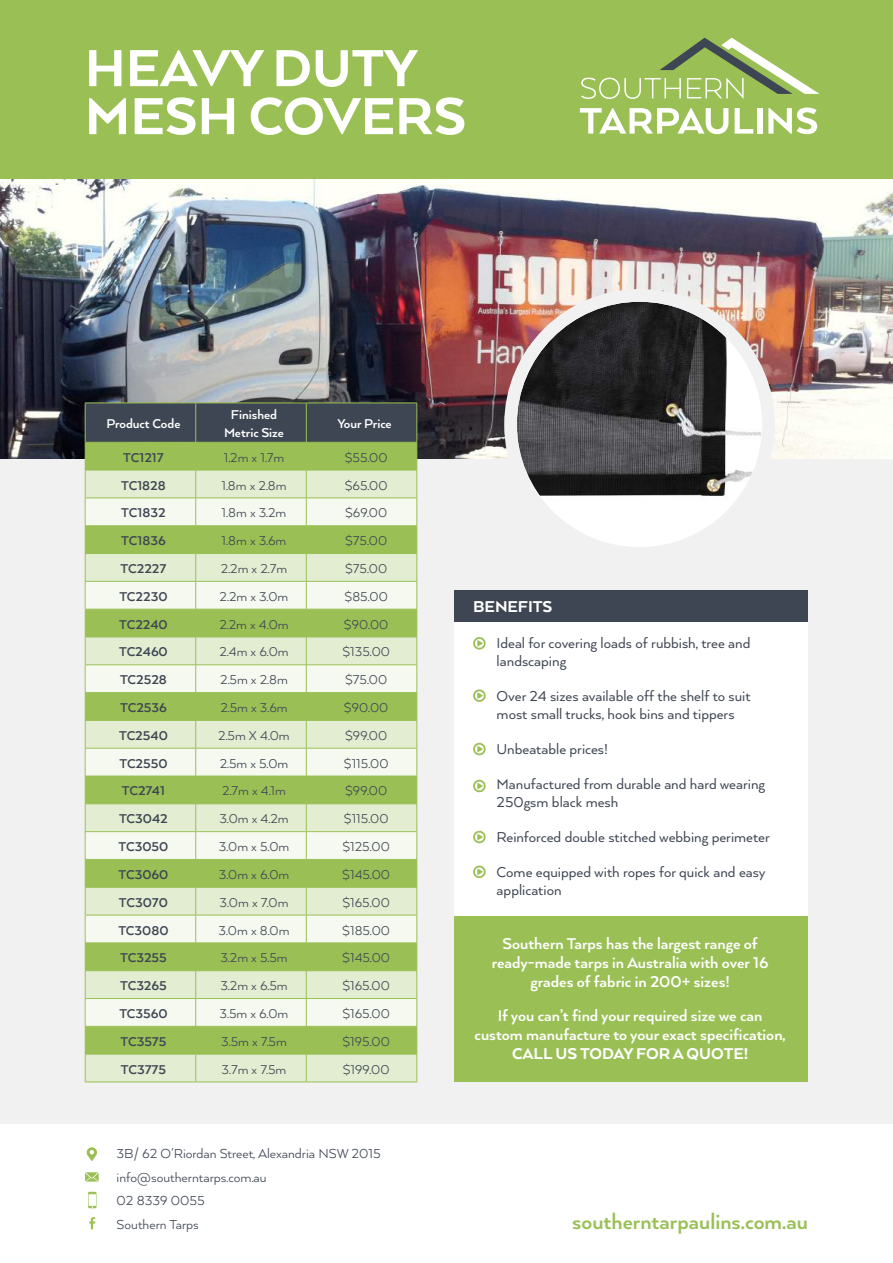
<style>
.page{position:relative;width:893px;height:1263px;background:#fff}
.page>*{position:absolute;margin:0;border:0;box-sizing:border-box;transform-origin:0 0}
.t1{font:800 60px/48px "Arquitecta";color:#fff}
.t2{font:700 24.45px "Arquitecta";color:#9ac055}
.t3{font:800 18.15px "Arquitecta";color:#fff}
.t4{font:700 18px/19px "Arquitecta";color:#fff;text-align:center}
.t5{font:800 18px "Arquitecta";color:#fff}
.t6{font:16.5px/35px "Arquitecta";color:#3f4653}
.t7{font:15px/23.5px "Arquitecta";color:#3f4653}
.t8{font:14.7px "Arquitecta";color:#3f4653}
.t9{font:700 14.7px "Arquitecta";color:#3f4653}
.t10{font:700 14.7px/17.7px "Arquitecta";color:#fff;text-align:center}
</style>
<div class="page">
<div style="left:0;top:258px;width:893px;height:866px;background:#f1f1f2"></div>
<div style="left:0;top:0;width:893px;height:185px;background:#9ac055"></div>
<svg style="left:580px;top:108px;width:148px;height:26px"></svg>
<svg style="left:735px;top:108px;width:18px;height:26px"></svg>
<div style="left:757px;top:108px;width:5px;height:26px;background:#fff"></div>
<svg style="left:768px;top:108px;width:49px;height:26px"></svg>
<svg style="left:581px;top:38px;width:239px;height:61px"></svg>
<img style="left:0;top:180px;width:893px;height:279px">
<svg style="left:88px;top:1192px;width:8px;height:16px"></svg>
<svg style="left:85px;top:1172px;width:14px;height:9px"></svg>
<svg style="left:86px;top:1147px;width:11px;height:14px"></svg>
<svg style="left:89px;top:1217px;width:6px;height:12px"></svg>
<svg style="left:85px;top:403px;width:332px;height:678px"></svg>
<hr style="left:85px;top:1081px;width:111px;height:1px;background:#9ac055">
<hr style="left:196px;top:1081px;width:110px;height:1px;background:#9ac055">
<hr style="left:306px;top:1081px;width:111px;height:1px;background:#9ac055">
<div style="left:455px;top:622px;width:353px;height:294px;background:#fff"></div>
<svg style="left:473px;top:637px;width:13px;height:12px"></svg>
<svg style="left:473px;top:689px;width:13px;height:13px"></svg>
<svg style="left:473px;top:743px;width:13px;height:12px"></svg>
<div style="left:455px;top:590px;width:353px;height:32px;background:#3f4653"></div>
<svg style="left:473px;top:780px;width:13px;height:12px"></svg>
<svg style="left:473px;top:831px;width:13px;height:12px"></svg>
<svg style="left:473px;top:865px;width:13px;height:13px"></svg>
<div style="left:455px;top:916px;width:353px;height:166px;background:#9ac055"></div>
<img style="left:517px;top:302px;width:244px;height:239px">
<div style="left:504px;top:289px;width:271px;height:271px;border:13px solid #f1f1f2;border-radius:50%"></div>
<h1 class="t1" style="left:85px;top:42px;width:383px">HEAVY DUTY<br>MESH COVERS</h1>
<p class="t10" style="left:106px;top:414px;width:76px">Product Code</p>
<p class="t10" style="left:224px;top:405px;width:62px">Finished<br>Metric Size</p>
<p class="t10" style="left:337px;top:414px;width:56px">Your Price</p>
<p class="t9" style="left:123px;top:448px;width:42px">TC1217</p>
<p class="t8" style="left:224px;top:448px;width:62px">1.2m x 1.7m</p>
<p class="t8" style="left:345px;top:448px;width:44px">$55.00</p>
<p class="t9" style="left:121px;top:476px;width:46px">TC1828</p>
<p class="t8" style="left:221px;top:476px;width:67px">1.8m x 2.8m</p>
<p class="t8" style="left:345px;top:476px;width:44px">$65.00</p>
<p class="t9" style="left:121px;top:504px;width:46px">TC1832</p>
<p class="t8" style="left:222px;top:504px;width:66px">1.8m x 3.2m</p>
<p class="t8" style="left:345px;top:504px;width:44px">$69.00</p>
<p class="t9" style="left:121px;top:532px;width:46px">TC1836</p>
<p class="t8" style="left:222px;top:532px;width:66px">1.8m x 3.6m</p>
<p class="t8" style="left:345px;top:532px;width:43px">$75.00</p>
<p class="t9" style="left:121px;top:559px;width:47px">TC2227</p>
<p class="t8" style="left:221px;top:559px;width:68px">2.2m x 2.7m</p>
<p class="t8" style="left:345px;top:559px;width:43px">$75.00</p>
<p class="t9" style="left:119px;top:587px;width:50px">TC2230</p>
<p class="t8" style="left:220px;top:587px;width:70px">2.2m x 3.0m</p>
<p class="t8" style="left:345px;top:587px;width:45px">$85.00</p>
<p class="t9" style="left:119px;top:615px;width:50px">TC2240</p>
<p class="t8" style="left:219px;top:615px;width:71px">2.2m x 4.0m</p>
<p class="t8" style="left:344px;top:615px;width:46px">$90.00</p>
<p class="t9" style="left:119px;top:643px;width:50px">TC2460</p>
<p class="t8" style="left:219px;top:643px;width:71px">2.4m x 6.0m</p>
<p class="t8" style="left:342px;top:643px;width:49px">$135.00</p>
<p class="t9" style="left:120px;top:671px;width:48px">TC2528</p>
<p class="t8" style="left:220px;top:671px;width:69px">2.5m x 2.8m</p>
<p class="t8" style="left:345px;top:671px;width:43px">$75.00</p>
<p class="t9" style="left:120px;top:698px;width:48px">TC2536</p>
<p class="t8" style="left:220px;top:698px;width:69px">2.5m x 3.6m</p>
<p class="t8" style="left:344px;top:698px;width:46px">$90.00</p>
<p class="t9" style="left:119px;top:726px;width:50px">TC2540</p>
<p class="t8" style="left:218px;top:726px;width:73px">2.5m X 4.0m</p>
<p class="t8" style="left:345px;top:726px;width:44px">$99.00</p>
<p class="t9" style="left:119px;top:754px;width:50px">TC2550</p>
<p class="t8" style="left:220px;top:754px;width:70px">2.5m x 5.0m</p>
<p class="t8" style="left:344px;top:754px;width:46px">$115.00</p>
<p class="t9" style="left:122px;top:782px;width:45px">TC2741</p>
<p class="t8" style="left:222px;top:782px;width:65px">2.7m x 4.1m</p>
<p class="t8" style="left:345px;top:782px;width:44px">$99.00</p>
<p class="t9" style="left:119px;top:810px;width:50px">TC3042</p>
<p class="t8" style="left:219px;top:810px;width:71px">3.0m x 4.2m</p>
<p class="t8" style="left:344px;top:810px;width:46px">$115.00</p>
<p class="t9" style="left:119px;top:837px;width:51px">TC3050</p>
<p class="t8" style="left:219px;top:837px;width:72px">3.0m x 5.0m</p>
<p class="t8" style="left:342px;top:837px;width:49px">$125.00</p>
<p class="t9" style="left:119px;top:865px;width:51px">TC3060</p>
<p class="t8" style="left:219px;top:865px;width:72px">3.0m x 6.0m</p>
<p class="t8" style="left:342px;top:865px;width:49px">$145.00</p>
<p class="t9" style="left:119px;top:893px;width:50px">TC3070</p>
<p class="t8" style="left:220px;top:893px;width:70px">3.0m x 7.0m</p>
<p class="t8" style="left:342px;top:893px;width:49px">$165.00</p>
<p class="t9" style="left:118px;top:921px;width:52px">TC3080</p>
<p class="t8" style="left:219px;top:921px;width:72px">3.0m x 8.0m</p>
<p class="t8" style="left:342px;top:921px;width:49px">$185.00</p>
<p class="t9" style="left:120px;top:949px;width:48px">TC3255</p>
<p class="t8" style="left:220px;top:949px;width:69px">3.2m x 5.5m</p>
<p class="t8" style="left:342px;top:949px;width:49px">$145.00</p>
<p class="t9" style="left:120px;top:976px;width:48px">TC3265</p>
<p class="t8" style="left:220px;top:976px;width:69px">3.2m x 6.5m</p>
<p class="t8" style="left:342px;top:976px;width:49px">$165.00</p>
<p class="t9" style="left:119px;top:1004px;width:50px">TC3560</p>
<p class="t8" style="left:220px;top:1004px;width:70px">3.5m x 6.0m</p>
<p class="t8" style="left:342px;top:1004px;width:49px">$165.00</p>
<p class="t9" style="left:121px;top:1032px;width:47px">TC3575</p>
<p class="t8" style="left:221px;top:1032px;width:67px">3.5m x 7.5m</p>
<p class="t8" style="left:342px;top:1032px;width:49px">$195.00</p>
<p class="t9" style="left:121px;top:1060px;width:47px">TC3775</p>
<p class="t8" style="left:222px;top:1060px;width:66px">3.7m x 7.5m</p>
<p class="t8" style="left:343px;top:1060px;width:48px">$199.00</p>
<p class="t7" style="left:117px;top:1141px;width:265px">3B/ 62 O’Riordan Street, Alexandria NSW 2015 info@southerntarps.com.au<br>02 8339 0055<br>Southern Tarps</p>
<p class="t3" style="left:473px;top:596px;width:81px">BENEFITS</p>
<p class="t6" style="left:497px;top:634px;width:255px;line-height:18px">Ideal for covering loads of rubbish, tree and landscaping</p>
<p class="t6" style="left:497px;top:687px;width:255px;line-height:18px">Over 24 sizes available off the shelf to suit most small trucks, hook bins and tippers</p>
<p class="t6" style="left:497px;top:731px;width:270px">Unbeatable prices!<br>Manufactured from durable and hard wearing</p>
<p class="t6" style="left:497px;top:784px;width:275px">250gsm black mesh<br>Reinforced double stitched webbing perimeter<br>Come equipped with ropes for quick and easy</p>
<p class="t6" style="left:497px;top:872px;width:66px">application</p>
<p class="t4" style="left:492px;top:934px;width:278px">Southern Tarps has the largest range of ready-made tarps in Australia with over 16 grades of fabric in 200+ sizes!</p>
<p class="t4" style="left:475px;top:1005px;width:313px">If you can’t find your required size we can custom manufacture to your exact specification,</p>
<p class="t5" style="left:512px;top:1042px;width:238px">CALL US TODAY FOR A QUOTE!</p>
<h2 class="t2" style="left:572px;top:1206px;width:237px">southerntarpaulins.com.au</h2>
</div>
